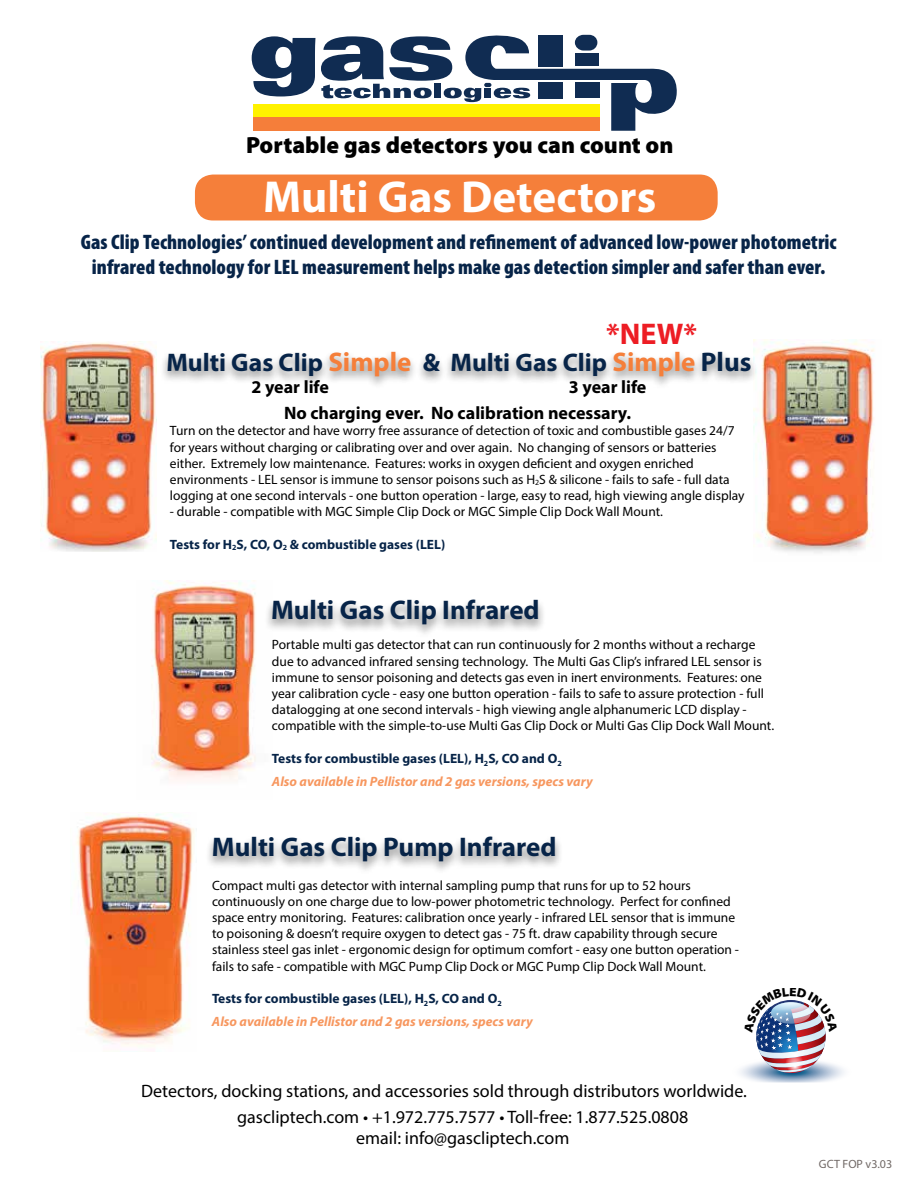
<style>
.page{position:relative;width:918px;height:1188px;background:#fff}
.page>*{position:absolute;margin:0;border:0;box-sizing:border-box;transform-origin:0 0}
.t1{font:700 45px "Myriad Pro";color:#fff}
.t2{font:700 30px "Myriad Pro";color:#ed1d24}
.t3{font:700 27px "Myriad Pro";color:#072448}
.t4{font:700 25.5px "Myriad Pro";color:#072448}
.t5{font:900 23.4px "Myriad Pro";color:#000}
.t6{font:900 condensed 21px/25.2px "Myriad Pro";color:#072448;text-align:center}
.t7{font:18px/21.6px "Myriad Pro";color:#000;text-align:center}
.t8{font:700 18px "Myriad Pro";color:#000}
.t9{font:13.5px/16.2px "Myriad Pro";color:#000}
.t10{font:italic 700 13.5px/23.4px "Myriad Pro";color:#f7975f}
.t11{font:700 13.5px "Myriad Pro";color:#072448}
.t12{font:12px "Myriad Pro";color:#716966}
.s1{font-size:27px;color:#f57f3a}
.s2{font-size:27px}
.s3{font-style:normal;color:#072448}
</style>
<div class="page">
<img style="left:753px;top:339px;width:122px;height:214px">
<img style="left:41px;top:341px;width:116px;height:211px">
<img style="left:151px;top:581px;width:105px;height:199px">
<div style="left:195px;top:175px;width:523px;height:45px;background:#f57f3a;border-radius:18px"></div>
<img style="left:77px;top:813px;width:117px;height:234px">
<div style="left:253px;top:105px;width:346px;height:13px;background:#fff200"></div>
<div style="left:253px;top:118px;width:346px;height:13px;background:#f57e3a"></div>
<svg style="left:252px;top:36px;width:63px;height:60px"></svg>
<svg style="left:321px;top:35px;width:356px;height:96px"></svg>
<div style="left:160px;top:349px;width:598px;height:40px;background:#000;opacity:.45"></div>
<div style="left:264px;top:598px;width:282px;height:40px;background:#000;opacity:.45"></div>
<div style="left:205px;top:835px;width:358px;height:40px;background:#000;opacity:.45"></div>
<img style="left:740px;top:1000px;width:104px;height:83px">
<h3 class="t5" style="left:246px;top:130px;width:429px">Portable gas detectors you can count on</h3>
<h1 class="t1" style="left:263px;top:167px;width:395px">Multi Gas Detectors</h1>
<h3 class="t6" style="left:81px;top:230px;width:757px">Gas Clip Technologies’ continued development and refinement of advanced low-power photometric infrared technology for LEL measurement helps make gas detection simpler and safer than ever.</h3>
<h2 class="t2" style="left:606px;top:315px;width:92px">*NEW*</h2>
<h3 class="t4" style="left:166px;top:346px;width:587px">Multi Gas Clip <span class="s1">Simple</span> &amp; Multi Gas Clip <span class="s1">Simple</span> <span class="s2">Plus</span></h3>
<h3 class="t8" style="left:252px;top:375px;width:79px">2 year life</h3>
<h3 class="t8" style="left:569px;top:375px;width:79px">3 year life</h3>
<h3 class="t8" style="left:284px;top:401px;width:349px">No charging ever. No calibration necessary.</h3>
<p class="t9" style="left:170px;top:423px;width:576px">Turn on the detector and have worry free assurance of detection of toxic and combustible gases 24/7 for years without charging or calibrating over and over again. No changing of sensors or batteries either. Extremely low maintenance. Features: works in oxygen deficient and oxygen enriched environments - LEL sensor is immune to sensor poisons such as H<sub>2</sub>S &amp; silicone - fails to safe - full data logging at one second intervals - one button operation - large, easy to read, high viewing angle display</p>
<p class="t9" style="left:170px;top:504px;width:495px">- durable - compatible with MGC Simple Clip Dock or MGC Simple Clip Dock Wall Mount.</p>
<p class="t11" style="left:170px;top:535px;width:277px">Tests for H<sub>2</sub>S, CO, O<sub>2</sub> &amp; combustible gases (LEL)</p>
<h3 class="t3" style="left:271px;top:593px;width:270px">Multi Gas Clip Infrared</h3>
<p class="t9" style="left:272px;top:637px;width:504px">Portable multi gas detector that can run continuously for 2 months without a recharge due to advanced infrared sensing technology. The Multi Gas Clip’s infrared LEL sensor is immune to sensor poisoning and detects gas even in inert environments. Features: one year calibration cycle - easy one button operation - fails to safe to assure protection - full datalogging at one second intervals - high viewing angle alphanumeric LCD display - compatible with the simple-to-use Multi Gas Clip Dock or Multi Gas Clip Dock Wall Mount.</p>
<p class="t10" style="left:272px;top:746px;width:322px"><span class="s3">Tests for combustible gases (LEL), H</span><sub>2</sub><span class="s3">S, CO and O</span><sub>2<br></sub>Also available in Pellistor and 2 gas versions, specs vary</p>
<h3 class="t3" style="left:212px;top:830px;width:346px">Multi Gas Clip Pump Infrared</h3>
<p class="t9" style="left:212px;top:877px;width:529px">Compact multi gas detector with internal sampling pump that runs for up to 52 hours continuously on one charge due to low-power photometric technology. Perfect for confined space entry monitoring. Features: calibration once yearly - infrared LEL sensor that is immune to poisoning &amp; doesn’t require oxygen to detect gas - 75 ft. draw capability through secure stainless steel gas inlet - ergonomic design for optimum comfort - easy one button operation - fails to safe - compatible with MGC Pump Clip Dock or MGC Pump Clip Dock Wall Mount.</p>
<p class="t10" style="left:212px;top:986px;width:322px"><span class="s3">Tests for combustible gases (LEL), H</span><sub>2</sub><span class="s3">S, CO and O</span><sub>2<br></sub>Also available in Pellistor and 2 gas versions, specs vary</p>
<h3 class="t7" style="left:141px;top:1080px;width:607px">Detectors, docking stations, and accessories sold through distributors worldwide.</h3>
<h3 class="t7" style="left:237px;top:1106px;width:453px">gascliptech.com • +1.972.775.7577 • Toll-free: 1.877.525.0808 email: info@gascliptech.com</h3>
<p class="t12" style="left:819px;top:1157px;width:75px">GCT FOP v3.03</p>
</div>
